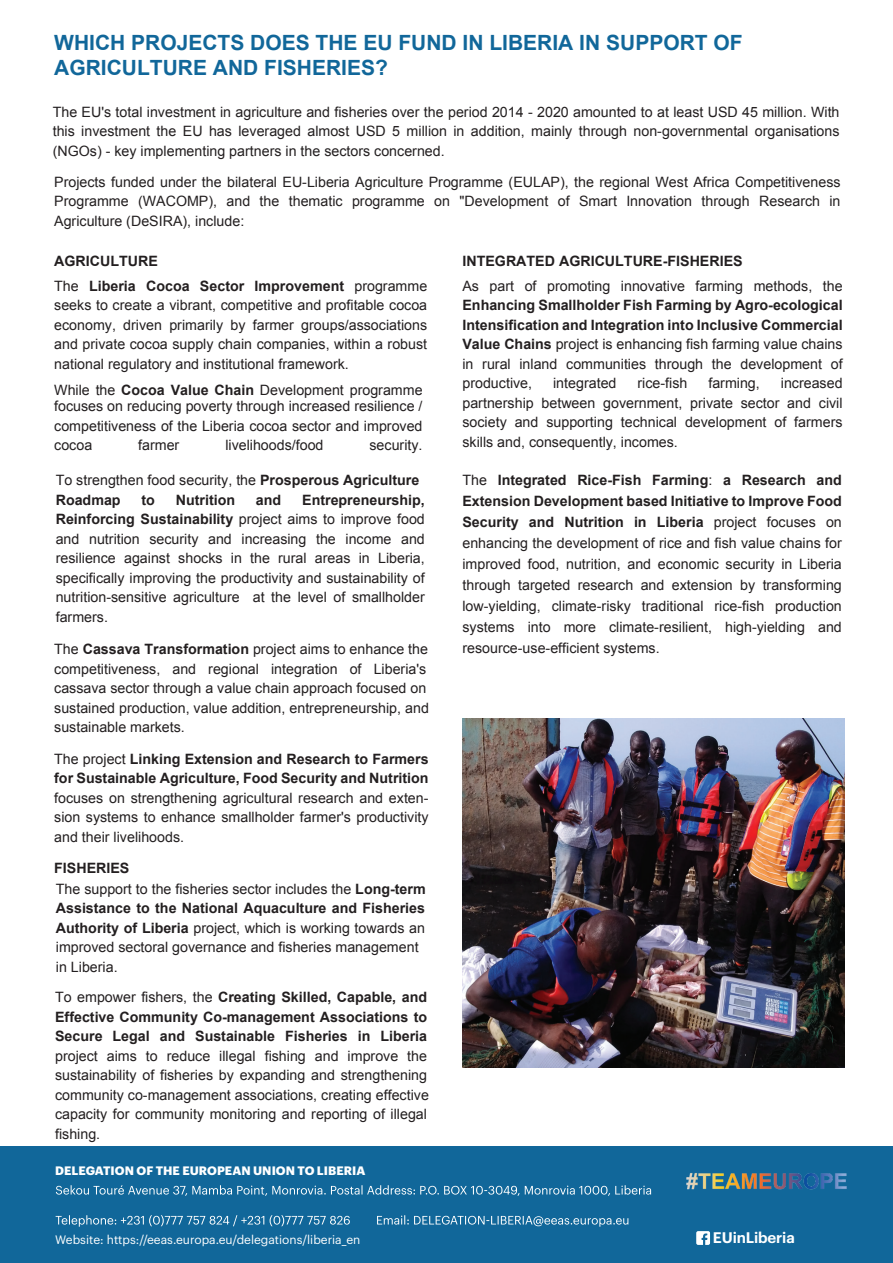
<style>
.page{position:relative;width:893px;height:1263px;background:#fff}
.page>*{position:absolute;margin:0;border:0;box-sizing:border-box;transform-origin:0 0}
.t1{font:700 21px/25.2px "Arial";color:#11679a}
.t2{font:600 15px "Graphik";letter-spacing:-.01em;color:#fff}
.t3{font:14.25px/19.5px "Arial";color:#231f20;text-align:justify}
.t4{font:700 14.25px/19.5px "Arial";color:#231f20;text-align:justify}
.t5{font:12px "Graphik";color:#fff}
.t6{font:700 12px "Graphik";letter-spacing:.005em;color:#fff}
.s1{font-weight:700}
.s2{font-weight:400}
</style>
<div class="page">
<div style="left:0;top:1147px;width:893px;height:116px;background:#11679a"></div>
<svg style="left:56px;top:1185px;width:595px;height:11px"></svg>
<svg style="left:56px;top:1215px;width:572px;height:12px"></svg>
<img style="left:686px;top:1173px;width:161px;height:17px">
<svg style="left:696px;top:1231px;width:14px;height:14px"></svg>
<img style="left:462px;top:719px;width:382px;height:348px">
<h1 class="t1" style="left:54px;top:31px;width:690px">WHICH PROJECTS DOES THE EU FUND IN LIBERIA IN SUPPORT OF<br>AGRICULTURE AND FISHERIES?</h1>
<p class="t3" style="left:53px;top:102px;width:788px">The EU's total investment in agriculture and fisheries over the period 2014 - 2020 amounted to at least USD 45 million. With this investment the EU has leveraged almost USD 5 million in addition, mainly through non-governmental organisations (NGOs) - key implementing partners in the sectors concerned.</p>
<p class="t3" style="left:54px;top:172px;width:788px">Projects funded under the bilateral EU-Liberia Agriculture Programme (EULAP), the regional West Africa Competitiveness Programme (WACOMP), and the thematic programme on "Development of Smart Innovation through Research in Agriculture (DeSIRA), include:</p>
<p class="t4" style="left:54px;top:252px;width:105px">AGRICULTURE</p>
<p class="t3" style="left:54px;top:276px;width:375px">The <span class="s1">Liberia Cocoa Sector Improvement</span> programme seeks to create a vibrant, competitive and profitable cocoa economy, driven primarily by farmer groups/associations and private cocoa supply chain companies, within a robust national regulatory and institutional framework.</p>
<p class="t3" style="left:54px;top:382px;width:370px;line-height:16.5px">While the <span class="s1">Cocoa Value Chain</span> Development programme focuses on reducing poverty through increased resilience /</p>
<p class="t3" style="left:54px;top:416px;width:370px">competitiveness of the Liberia cocoa sector and improved cocoa</p>
<p class="t3" style="left:138px;top:436px;width:43px">farmer</p>
<p class="t3" style="left:225px;top:436px;width:100px">livelihoods/food</p>
<p class="t3" style="left:369px;top:436px;width:55px">security.</p>
<p class="t3" style="left:56px;top:470px;width:365px">To strengthen food security, the <span class="s1">Prosperous Agriculture<br>Roadmap</span></p>
<p class="t3" style="left:56px;top:490px;width:371px;text-indent:246px"><span class="s1">Entrepreneurship, Reinforcing Sustainability</span> project aims to improve food and nutrition security and increasing the income and resilience against shocks in the rural areas in Liberia, specifically improving the productivity and sustainability of nutrition-sensitive agriculture at the level of smallholder farmers.</p>
<p class="t4" style="left:141px;top:490px;width:15px">to</p>
<p class="t4" style="left:176px;top:490px;width:61px">Nutrition</p>
<p class="t4" style="left:256px;top:490px;width:27px">and</p>
<p class="t3" style="left:54px;top:640px;width:376px;text-align:left">The <span class="s1">Cassava Transformation</span> project aims to enhance the competitiveness, and regional integration of Liberia's cassava sector through a value chain approach focused on sustained production, value addition, entrepreneurship, and sustainable markets.</p>
<p class="t4" style="left:54px;top:749px;width:376px"><span class="s2">The project</span> Linking Extension and Research to Farmers for Sustainable Agriculture, Food Security and Nutrition</p>
<p class="t3" style="left:54px;top:788px;width:376px">focuses on strengthening agricultural research and exten&shy;sion systems to enhance smallholder farmer's productivity and their livelihoods.</p>
<p class="t4" style="left:54px;top:859px;width:77px">FISHERIES</p>
<p class="t3" style="left:56px;top:879px;width:371px;text-align:left">The support to the fisheries sector includes the <span class="s1">Long-term Assistance to the National Aquaculture and Fisheries Authority of Liberia</span> project, which is working towards an improved sectoral governance and fisheries management in Liberia.</p>
<p class="t4" style="left:55px;top:988px;width:374px"><span class="s2">To empower fishers, the</span> Creating Skilled, Capable, and Effective Community Co-management Associations to Secure Legal and Sustainable Fisheries in Liberia</p>
<p class="t3" style="left:55px;top:1046px;width:375px;text-align:left">project aims to reduce illegal fishing and improve the sustainability of fisheries by expanding and strengthening community co-management associations, creating effective capacity for community monitoring and reporting of illegal fishing.</p>
<p class="t6" style="left:55px;top:1161px;width:312px">DELEGATION OF THE EUROPEAN UNION TO LIBERIA</p>
<p class="t4" style="left:462px;top:252px;width:282px">INTEGRATED AGRICULTURE-FISHERIES</p>
<p class="t3" style="left:462px;top:276px;width:382px">As part of promoting innovative farming methods, the</p>
<p class="t4" style="left:462px;top:296px;width:382px">Enhancing Smallholder Fish Farming by Agro-ecological Intensification and Integration into Inclusive Commercial Value Chains <span class="s2">project is enhancing fish farming value chains in rural inland communities through the development of productive,</span></p>
<p class="t3" style="left:553px;top:373px;width:65px">integrated</p>
<p class="t3" style="left:637px;top:373px;width:51px">rice-fish</p>
<p class="t3" style="left:708px;top:373px;width:53px">farming,</p>
<p class="t3" style="left:462px;top:373px;width:382px;text-indent:318px">increased partnership between government, private sector and civil society and supporting technical development of farmers skills and, consequently, incomes.</p>
<p class="t3" style="left:462px;top:470px;width:381px;line-height:21px">The <span class="s1">Integrated Rice-Fish Farming</span>: <span class="s1">a Research and Extension Development based Initiative to Improve Food Security and Nutrition in Liberia</span> project focuses on enhancing the development of rice and fish value chains for improved food, nutrition, and economic security in Liberia through targeted research and extension by transforming low-yielding, climate-risky traditional rice-fish production systems into more climate-resilient, high-yielding and resource-use-efficient systems.</p>
<p class="t5" style="left:55px;top:1230px;width:307px">Website: https://eeas.europa.eu/delegations/liberia_en</p>
<p class="t2" style="left:713px;top:1226px;width:83px">EUinLiberia</p>
</div>
